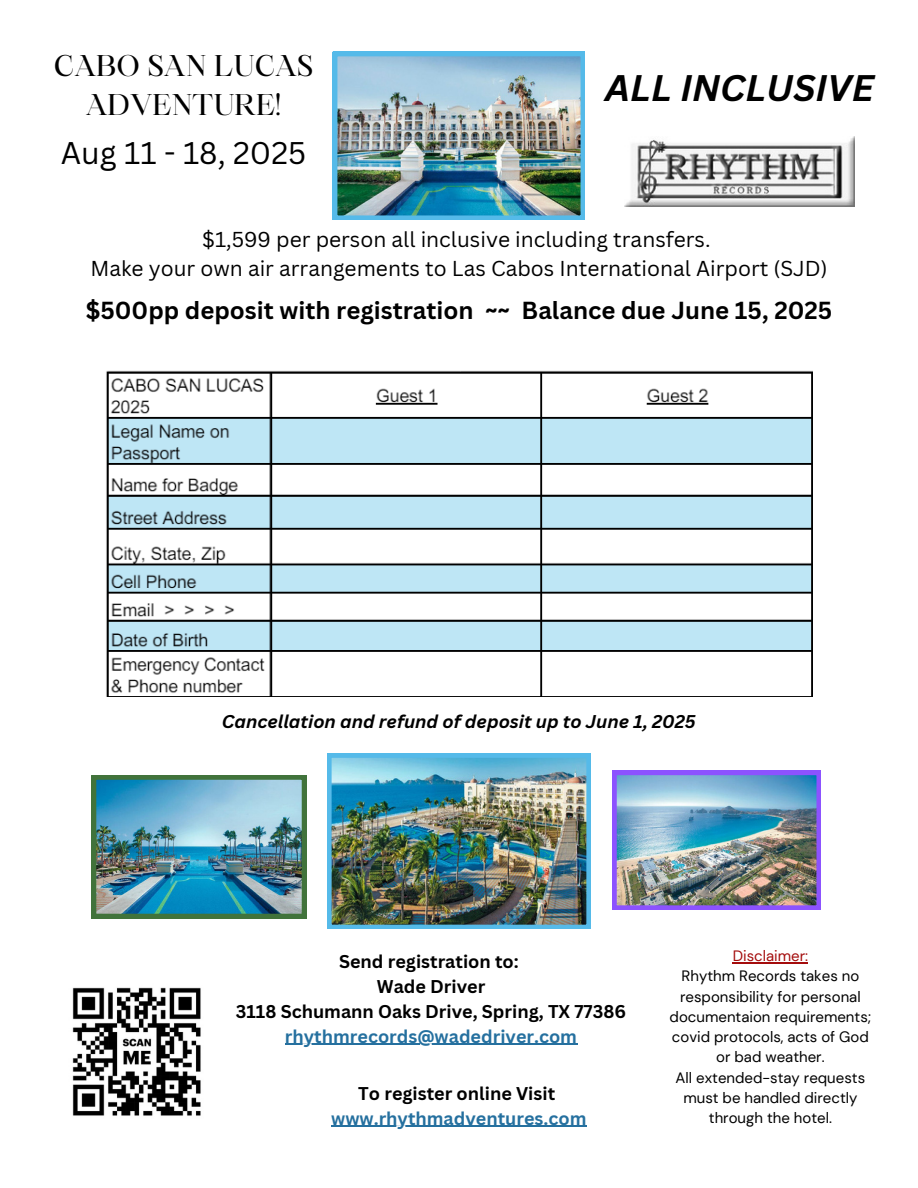
<style>
.page{position:relative;width:918px;height:1188px;background:#fff}
.page>*{position:absolute;margin:0;border:0;box-sizing:border-box;transform-origin:0 0}
.t1{font:italic 700 36px "Canva Sans";color:#000}
.t2{font:30.45px "Canva Sans";color:#000}
.t3{font:28.65px/39.5px "Maharlika";color:#000;text-align:center}
.t4{font:700 24px "Canva Sans";color:#000}
.t5{font:21px/29.2px "Canva Sans";color:#000;text-align:center}
.t6{font:700 18px/24.8px "Canva Sans";color:#000;text-align:center}
.t7{font:700 18px "Canva Sans";color:#25709f}
.t8{font:italic 700 18px "Canva Sans";color:#000}
.t9{font:15px/20.2px "DM Sans";color:#000;text-align:center}
.t10{font:15px "DM Sans";color:#a40c0c}
</style>
<div class="page">
<img style="left:624px;top:137px;width:231px;height:70px">
<img style="left:333px;top:52px;width:252px;height:167px">
<img style="left:612px;top:771px;width:209px;height:139px">
<img style="left:92px;top:775px;width:214px;height:143px">
<img style="left:327px;top:753px;width:263px;height:176px">
<img style="left:72px;top:987px;width:129px;height:129px">
<img style="left:106px;top:370px;width:707px;height:326px">
<hr style="left:285px;top:1044px;width:292px;height:1px;background:#25709f">
<hr style="left:733px;top:962px;width:75px;height:1px;background:#a40c0c">
<hr style="left:331px;top:1126px;width:256px;height:1px;background:#25709f">
<p class="t3" style="left:54px;top:49px;width:261px">CABO SAN LUCAS<br>ADVENTURE!</p>
<h6 class="t2" style="left:61px;top:132px;width:247px">Aug 11 - 18, 2025</h6>
<p class="t1" style="left:605px;top:62px;width:270px">ALL INCLUSIVE</p>
<p class="t5" style="left:90px;top:224px;width:739px">$1,599 per person all inclusive including transfers.<br>Make your own air arrangements to Las Cabos International Airport (SJD)</p>
<p class="t4" style="left:86px;top:293px;width:748px">$500pp deposit with registration ~~ Balance due June 15, 2025</p>
<p class="t8" style="left:222px;top:708px;width:475px">Cancellation and refund of deposit up to June 1, 2025</p>
<h6 class="t6" style="left:236px;top:949px;width:392px">Send registration to:<br>Wade Driver<br>3118 Schumann Oaks Drive, Spring, TX 77386</h6>
<h6 class="t7" style="left:285px;top:1023px;width:294px">rhythmrecords@wadedriver.com</h6>
<p class="t6" style="left:358px;top:1081px;width:198px">To register online Visit</p>
<p class="t7" style="left:331px;top:1105px;width:257px">www.rhythmadventures.com</p>
<p class="t10" style="left:733px;top:946px;width:77px">Disclaimer:</p>
<p class="t9" style="left:670px;top:966px;width:203px">Rhythm Records takes no responsibility for personal documentaion requirements;</p>
<p class="t9" style="left:672px;top:1027px;width:198px">covid protocols, acts of God or bad weather.</p>
<p class="t9" style="left:676px;top:1067px;width:191px">All extended-stay requests must be handled directly through the hotel.</p>
</div>
